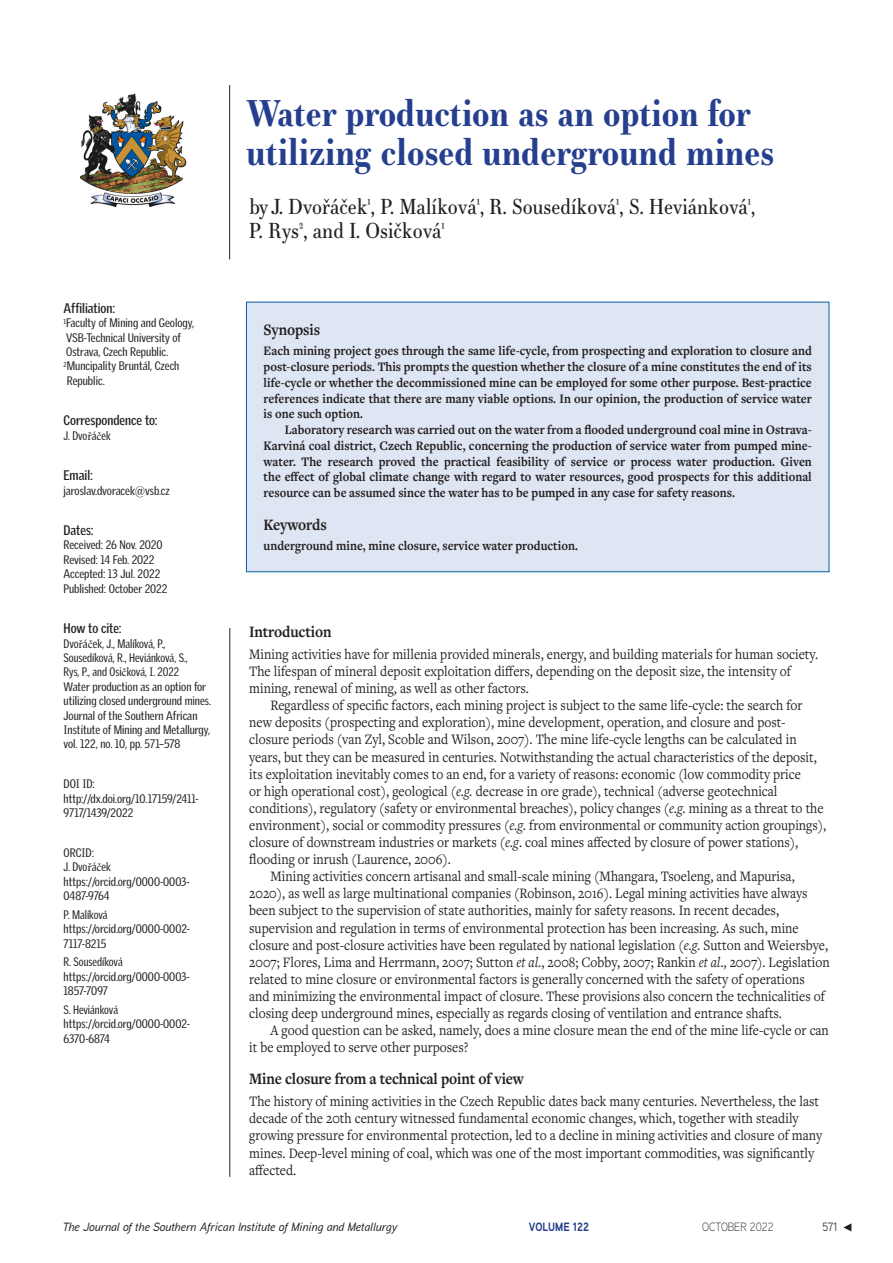
<style>
.page{position:relative;width:893px;height:1263px;background:#fff}
.page>*{position:absolute;margin:0;border:0;box-sizing:border-box;transform-origin:0 0}
.Table_No{font:700 36px/39px "Essonnes Text";color:#253f8e;scale:.9 1}
.Table_No-2{font:21px/24px "Essonnes Text";color:#231f20;scale:.9 1}
._1st_Level_Header{font:700 16.5px "Freight Text Pro";letter-spacing:-.01em;color:#231f20;scale:.9 1}
.Body_Copy{font:15px/17.1px "Freight Text Pro";color:#231f20;scale:.9 1}
._1st_Para{font:15px/17.2px "Freight Text Pro";color:#231f20;scale:.9 1}
.Synopsis_1st_para{font:700 13.5px/15.8px "Freight Text Pro";color:#231f20;text-align:justify;scale:.9 1}
.Synopsis_body_copy{font:700 13.5px/15.8px "Freight Text Pro";color:#231f20;text-align:justify;scale:.9 1}
.Front_panel_heading{font:700 13.5px "Griffith Gothic Cond";color:#231f20;scale:1.06 1}
.Front_panel_text{font:12px/14.4px "Griffith Gothic Cond";color:#231f20;scale:1.06 1}
.Front_panel_text-2{font:12px/14.4px "Griffith Gothic Cond";color:#231f20}
.t1{font:italic 500 12px "Aaux Next";color:#231f20}
.t2{font:300 12px "Aaux Next";color:#231f20;scale:.9 1}
.t3{font:700 12px "Aaux Next";color:#253f8e;scale:.9 1}
.t4{font:12px "Aaux Next";color:#231f20;scale:.9 1}
.s1{font-family:"Minion Pro"}
.s2{font-style:italic}
</style>
<div class="page">
<img style="left:81px;top:93px;width:106px;height:113px">
<svg style="left:843px;top:1223px;width:8px;height:8px"></svg>
<div style="left:246px;top:302px;width:583px;height:270px;background:#dfe6f3"></div>
<hr style="left:229px;top:85px;width:1px;height:174px;background:#231f20">
<hr style="left:230px;top:628px;width:1px;height:549px;background:#231f20">
<p class="Front_panel_heading" style="left:64px;top:300px;width:50px">Affiliation:</p>
<p class="Front_panel_text" style="left:64px;top:316px;width:125px"><sup>1</sup>Faculty of Mining and Geology,<br>VSB-Technical University of<br>Ostrava, Czech Republic.</p>
<p class="Front_panel_text" style="left:64px;top:359px;width:111px"><sup>2</sup>Muncipality Bruntál, Czech<br>Republic.</p>
<p class="Front_panel_heading" style="left:64px;top:412px;width:90px">Correspondence to:</p>
<p class="Front_panel_text-2" style="left:64px;top:428px;width:49px">J. Dvo<span class="s1">ř</span>á<span class="s1">č</span>ek</p>
<p class="Front_panel_heading" style="left:64px;top:467px;width:29px">Email:</p>
<p class="Front_panel_text" style="left:64px;top:483px;width:102px">jaroslav.dvoracek@vsb.cz</p>
<p class="Front_panel_heading" style="left:64px;top:522px;width:30px">Dates:</p>
<p class="Front_panel_text" style="left:64px;top:538px;width:95px">Received: 26 Nov. 2020</p>
<p class="Front_panel_text" style="left:64px;top:552px;width:87px">Revised: 14 Feb. 2022</p>
<p class="Front_panel_text" style="left:64px;top:567px;width:93px">Accepted: 13 Jul. 2022</p>
<p class="Front_panel_text" style="left:64px;top:581px;width:100px">Published: October 2022</p>
<p class="Front_panel_heading" style="left:64px;top:620px;width:56px">How to cite:</p>
<p class="Front_panel_text-2" style="left:64px;top:636px;width:126px">Dvo<span class="s1">ř</span>á<span class="s1">č</span>ek, J., Malíková, P.,<br>Sousedíková, R., Heviánková, S.,<br>Rys, P., and Osi<span class="s1">č</span>ková, I. 2022</p>
<p class="Front_panel_text" style="left:64px;top:679px;width:141px">Water production as an option for utilizing closed underground mines.<br>Journal of the Southern African Institute of Mining and Metallurgy, vol. 122, no. 10, pp. 571–578</p>
<p class="Front_panel_text" style="left:64px;top:777px;width:31px">DOI ID:</p>
<p class="Front_panel_text" style="left:64px;top:791px;width:129px">http://dx.doi.org/10.17159/2411-<br>9717/1439/2022</p>
<p class="Front_panel_text" style="left:64px;top:845px;width:30px">ORCID:</p>
<p class="Front_panel_text-2" style="left:64px;top:860px;width:128px">J. Dvo<span class="s1">ř</span>á<span class="s1">č</span>ek https://orcid.org/0000-0003-<br>0487-9764</p>
<p class="Front_panel_text-2" style="left:64px;top:907px;width:128px">P. Malíková https://orcid.org/0000-0002-<br>7117-8215</p>
<p class="Front_panel_text-2" style="left:64px;top:955px;width:128px">R. Sousedíková https://orcid.org/0000-0003-<br>1857-7097</p>
<p class="Front_panel_text-2" style="left:64px;top:1002px;width:128px">S. Heviánková https://orcid.org/0000-0002-<br>6370-6874</p>
<p class="Table_No" style="left:247px;top:93px;width:588px">Water production as an option for utilizing closed underground mines</p>
<p class="Table_No-2" style="left:249px;top:195px;width:564px">by J. Dvořáček<sup>¹</sup>, P. Malíková<sup>¹</sup>, R. Sousedíková<sup>¹</sup>, S. Heviánková<sup>¹</sup>,<br>P. Rys<sup>²</sup>, and I. Osičková<sup>¹</sup></p>
<p class="_1st_Level_Header" style="left:264px;top:319px;width:64px">Synopsis</p>
<p class="Synopsis_1st_para" style="left:264px;top:343px;width:611px">Each mining project goes through the same life-cycle, from prospecting and exploration to closure and post-closure periods. This prompts the question whether the closure of a mine constitutes the end of its life-cycle or whether the decommissioned mine can be employed for some other purpose. Best-practice references indicate that there are many viable options. In our opinion, the production of service water is one such option.</p>
<p class="Synopsis_body_copy" style="left:264px;top:421px;width:611px;text-indent:21px">Laboratory research was carried out on the water from a flooded underground coal mine in Ostrava-Karviná coal district, Czech Republic, concerning the production of service water from pumped mine&shy;water. The research proved the practical feasibility of service or process water production. Given the effect of global climate change with regard to water resources, good prospects for this additional resource can be assumed since the water has to be pumped in any case for safety reasons.</p>
<p class="_1st_Level_Header" style="left:264px;top:514px;width:72px">Keywords</p>
<p class="Synopsis_1st_para" style="left:264px;top:537px;width:351px">underground mine, mine closure, service water production.</p>
<p class="_1st_Level_Header" style="left:249px;top:621px;width:93px">Introduction</p>
<p class="_1st_Para" style="left:249px;top:645px;width:634px">Mining activities have for millenia provided minerals, energy, and building materials for human society.<br>The lifespan of mineral deposit exploitation differs, depending on the deposit size, the intensity of mining, renewal of mining, as well as other factors.</p>
<p class="Body_Copy" style="left:249px;top:696px;width:643px;text-indent:21px">Regardless of specific factors, each mining project is subject to the same life-cycle: the search for new deposits (prospecting and exploration), mine development, operation, and closure and post&shy;closure periods (van Zyl, Scoble and Wilson, 2007). The mine life-cycle lengths can be calculated in years, but they can be measured in centuries. Notwithstanding the actual characteristics of the deposit, its exploitation inevitably comes to an end, for a variety of reasons: economic (low commodity price<br>or high operational cost), geological (<span class="s2">e.g.</span> decrease in ore grade), technical (adverse geotechnical conditions), regulatory (safety or environmental breaches), policy changes (<span class="s2">e.g.</span> mining as a threat to the environment), social or commodity pressures (<span class="s2">e.g.</span> from environmental or community action groupings), closure of downstream industries or markets (<span class="s2">e.g</span>. coal mines affected by closure of power stations), flooding or inrush (Laurence, 2006).</p>
<p class="Body_Copy" style="left:249px;top:867px;width:646px;text-indent:21px">Mining activities concern artisanal and small-scale mining (Mhangara, Tsoeleng, and Mapurisa, 2020), as well as large multinational companies (Robinson, 2016). Legal mining activities have always been subject to the supervision of state authorities, mainly for safety reasons. In recent decades, supervision and regulation in terms of environmental protection has been increasing. As such, mine closure and post-closure activities have been regulated by national legislation (<span class="s2">e.g.</span> Sutton and Weiersbye, 2007; Flores, Lima and Herrmann, 2007; Sutton <span class="s2">et al</span>., 2008; Cobby, 2007; Rankin <span class="s2">et al</span>., 2007). Legislation related to mine closure or environmental factors is generally concerned with the safety of operations<br>and minimizing the environmental impact of closure. These provisions also concern the technicalities of closing deep underground mines, especially as regards closing of ventilation and entrance shafts.</p>
<p class="Body_Copy" style="left:249px;top:1021px;width:646px;text-indent:21px">A good question can be asked, namely, does a mine closure mean the end of the mine life-cycle or can it be employed to serve other purposes?</p>
<p class="_1st_Level_Header" style="left:249px;top:1068px;width:307px">Mine closure from a technical point of view</p>
<p class="_1st_Para" style="left:249px;top:1092px;width:638px">The history of mining activities in the Czech Republic dates back many centuries. Nevertheless, the last decade of the 20th century witnessed fundamental economic changes, which, together with steadily growing pressure for environmental protection, led to a decline in mining activities and closure of many mines. Deep-level mining of coal, which was one of the most important commodities, was significantly affected.</p>
<p class="t1" style="left:63px;top:1218px;width:336px">The Journal of the Southern African Institute of Mining and Metallurgy</p>
<p class="t3" style="left:529px;top:1218px;width:68px">VOLUME 122</p>
<p class="t2" style="left:702px;top:1219px;width:81px">OCTOBER 2022</p>
<p class="t4" style="left:822px;top:1219px;width:18px">571</p>
</div>
